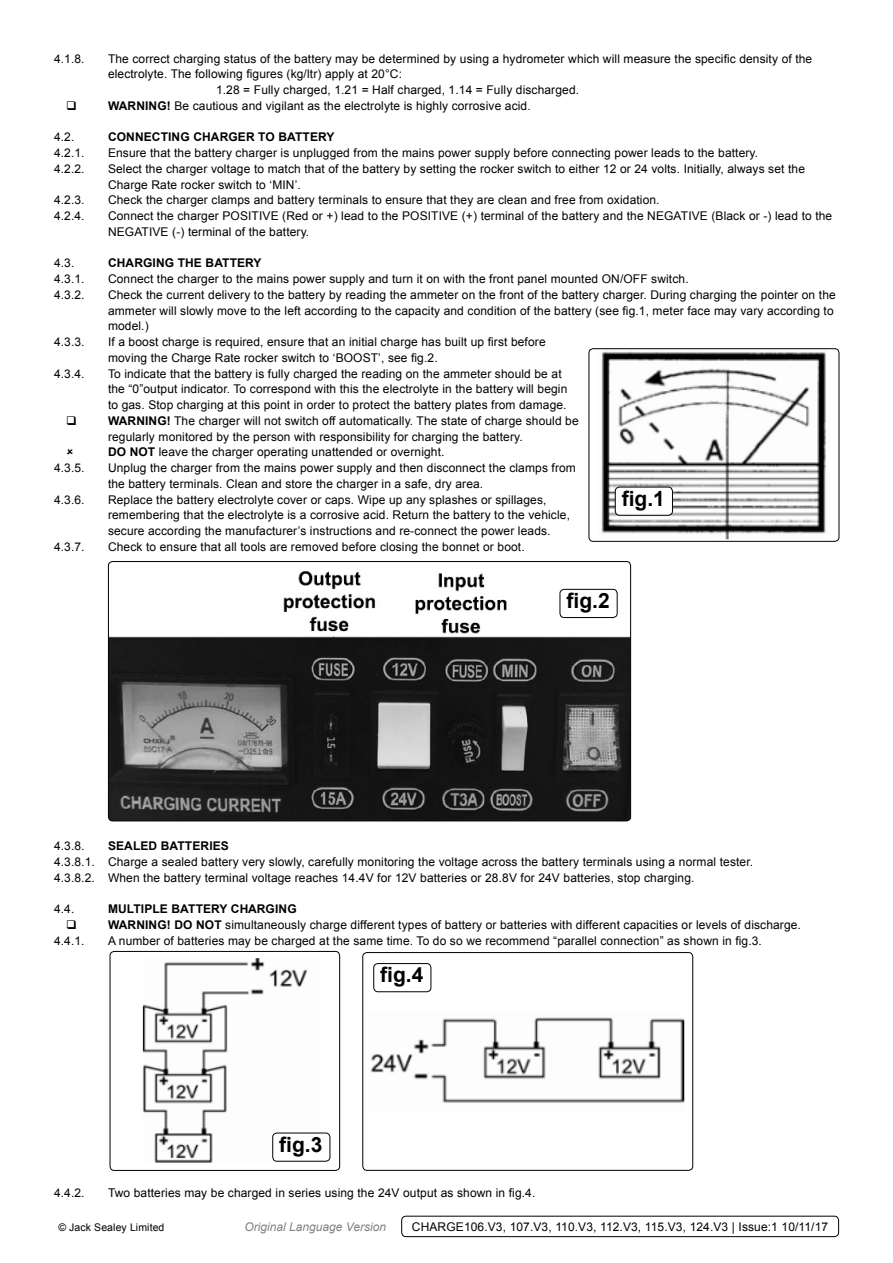
<style>
.page{position:relative;width:893px;height:1263px;background:#fff}
.page>*{position:absolute;margin:0;border:0;box-sizing:border-box;transform-origin:0 0}
.t1{font:700 21px "Arial";color:#000}
.t2{font:12px/15.8px "Arial";letter-spacing:.01em;color:#000}
.t3{font:700 12px "Arial";letter-spacing:.01em;color:#000}
.t4{font:italic 12px "Arial";color:#808285}
.t5{font:10.5px "Arial";letter-spacing:.01em;color:#000}
.s1{font-weight:700}
</style>
<div class="page">
<img style="left:108px;top:562px;width:523px;height:259px">
<div style="left:108px;top:561px;width:523px;height:260px;border:1px solid #000;border-radius:4px"></div>
<img style="left:142px;top:958px;width:178px;height:205px">
<div style="left:110px;top:951px;width:230px;height:220px;border:1px solid #000;border-radius:4px"></div>
<img style="left:601px;top:351px;width:225px;height:189px">
<div style="left:589px;top:348px;width:250px;height:194px;border:1px solid #000;border-radius:4px"></div>
<div style="left:615px;top:487px;width:57px;height:28px;background:#fff;border-radius:4px"></div>
<div style="left:615px;top:487px;width:58px;height:29px;border:1px solid #000;border-radius:4px"></div>
<div style="left:560px;top:589px;width:57px;height:28px;background:#fff;border-radius:4px"></div>
<div style="left:560px;top:589px;width:57px;height:29px;border:1px solid #000;border-radius:4px"></div>
<div style="left:273px;top:1133px;width:57px;height:28px;background:#fff;border-radius:4px"></div>
<div style="left:272px;top:1133px;width:58px;height:28px;border:1px solid #000;border-radius:4px"></div>
<div style="left:373px;top:963px;width:58px;height:29px;border:1px solid #000;border-radius:4px"></div>
<img style="left:370px;top:1017px;width:315px;height:86px">
<div style="left:362px;top:952px;width:331px;height:219px;border:1px solid #000;border-radius:4px"></div>
<div style="left:401px;top:1216px;width:438px;height:21px;border:1px solid #000;border-radius:4px"></div>
<p class="t2" style="left:54px;top:51px;width:32px">4.1.8.</p>
<p class="t2" style="left:108px;top:51px;width:706px">The correct charging status of the battery may be determined by using a hydrometer which will measure the specific density of the</p>
<p class="t2" style="left:108px;top:67px;width:296px">electrolyte. The following figures (kg/ltr) apply at 20°C:</p>
<p class="t2" style="left:216px;top:82px;width:365px">1.28 = Fully charged, 1.21 = Half charged, 1.14 = Fully discharged.</p>
<p class="t2" style="left:108px;top:98px;width:424px"><span class="s1">WARNING!</span> Be cautious and vigilant as the electrolyte is highly corrosive acid.</p>
<p class="t2" style="left:54px;top:130px;width:22px">4.2.</p>
<p class="t3" style="left:108px;top:129px;width:228px">CONNECTING CHARGER TO BATTERY</p>
<p class="t2" style="left:54px;top:145px;width:32px">4.2.1.</p>
<p class="t2" style="left:108px;top:145px;width:652px">Ensure that the battery charger is unplugged from the mains power supply before connecting power leads to the battery.</p>
<p class="t2" style="left:54px;top:161px;width:32px">4.2.2.</p>
<p class="t2" style="left:108px;top:161px;width:698px">Select the charger voltage to match that of the battery by setting the rocker switch to either 12 or 24 volts. Initially, always set the<br>Charge Rate rocker switch to ‘MIN’.</p>
<p class="t2" style="left:54px;top:192px;width:32px">4.2.3.</p>
<p class="t2" style="left:108px;top:192px;width:553px">Check the charger clamps and battery terminals to ensure that they are clean and free from oxidation.</p>
<p class="t2" style="left:54px;top:208px;width:32px">4.2.4.</p>
<p class="t2" style="left:108px;top:208px;width:726px">Connect the charger POSITIVE (Red or +) lead to the POSITIVE (+) terminal of the battery and the NEGATIVE (Black or -) lead to the<br>NEGATIVE (-) terminal of the battery.</p>
<p class="t2" style="left:54px;top:255px;width:22px">4.3.</p>
<p class="t3" style="left:108px;top:255px;width:155px">CHARGING THE BATTERY</p>
<p class="t2" style="left:54px;top:271px;width:32px">4.3.1.</p>
<p class="t2" style="left:108px;top:271px;width:582px">Connect the charger to the mains power supply and turn it on with the front panel mounted ON/OFF switch.</p>
<p class="t2" style="left:54px;top:287px;width:32px">4.3.2.</p>
<p class="t2" style="left:108px;top:287px;width:729px">Check the current delivery to the battery by reading the ammeter on the front of the battery charger. During charging the pointer on the ammeter will slowly move to the left according to the capacity and condition of the battery (see fig.1, meter face may vary according to model.)</p>
<p class="t2" style="left:54px;top:334px;width:32px">4.3.3.</p>
<p class="t2" style="left:108px;top:334px;width:439px">If a boost charge is required, ensure that an initial charge has built up first before moving the Charge Rate rocker switch to ‘BOOST’, see fig.2.</p>
<p class="t2" style="left:54px;top:366px;width:32px">4.3.4.</p>
<p class="t2" style="left:108px;top:366px;width:472px">To indicate that the battery is fully charged the reading on the ammeter should be at the “0”output indicator. To correspond with this the electrolyte in the battery will begin to gas. Stop charging at this point in order to protect the battery plates from damage.<br><span class="s1">WARNING!</span> The charger will not switch off automatically. The state of charge should be regularly monitored by the person with responsibility for charging the battery.<br><span class="s1">DO NOT</span> leave the charger operating unattended or overnight.</p>
<p class="t2" style="left:54px;top:460px;width:32px">4.3.5.</p>
<p class="t2" style="left:108px;top:460px;width:469px">Unplug the charger from the mains power supply and then disconnect the clamps from the battery terminals. Clean and store the charger in a safe, dry area.</p>
<p class="t2" style="left:54px;top:492px;width:32px">4.3.6.</p>
<p class="t2" style="left:108px;top:492px;width:463px">Replace the battery electrolyte cover or caps. Wipe up any splashes or spillages, remembering that the electrolyte is a corrosive acid. Return the battery to the vehicle, secure according the manufacturer’s instructions and re-connect the power leads.</p>
<p class="t2" style="left:54px;top:539px;width:32px">4.3.7.</p>
<p class="t2" style="left:108px;top:539px;width:418px">Check to ensure that all tools are removed before closing the bonnet or boot.</p>
<h1 class="t1" style="left:622px;top:484px;width:45px">fig.1</h1>
<h1 class="t1" style="left:566px;top:587px;width:45px">fig.2</h1>
<p class="t2" style="left:54px;top:838px;width:32px">4.3.8.</p>
<p class="t3" style="left:108px;top:838px;width:122px">SEALED BATTERIES</p>
<p class="t2" style="left:54px;top:854px;width:701px">4.3.8.1. Charge a sealed battery very slowly, carefully monitoring the voltage across the battery terminals using a normal tester.<br>4.3.8.2. When the battery terminal voltage reaches 14.4V for 12V batteries or 28.8V for 24V batteries, stop charging.</p>
<p class="t2" style="left:54px;top:901px;width:22px">4.4.</p>
<p class="t2" style="left:108px;top:901px;width:694px"><span class="s1">MULTIPLE BATTERY CHARGING<br>WARNING! DO NOT</span> simultaneously charge different types of battery or batteries with different capacities or levels of discharge.</p>
<p class="t2" style="left:54px;top:933px;width:32px">4.4.1.</p>
<p class="t2" style="left:108px;top:933px;width:655px">A number of batteries may be charged at the same time. To do so we recommend “parallel connection” as shown in fig.3.</p>
<h1 class="t1" style="left:380px;top:961px;width:45px">fig.4</h1>
<h1 class="t1" style="left:279px;top:1130px;width:45px">fig.3</h1>
<p class="t2" style="left:54px;top:1185px;width:32px">4.4.2.</p>
<p class="t2" style="left:108px;top:1185px;width:429px">Two batteries may be charged in series using the 24V output as shown in fig.4.</p>
<p class="t5" style="left:58px;top:1220px;width:108px">© Jack Sealey Limited</p>
<p class="t4" style="left:244px;top:1219px;width:143px">Original Language Version</p>
<p class="t2" style="left:412px;top:1219px;width:418px">CHARGE106.V3, 107.V3, 110.V3, 112.V3, 115.V3, 124.V3 | Issue:1 10/11/17</p>
</div>
